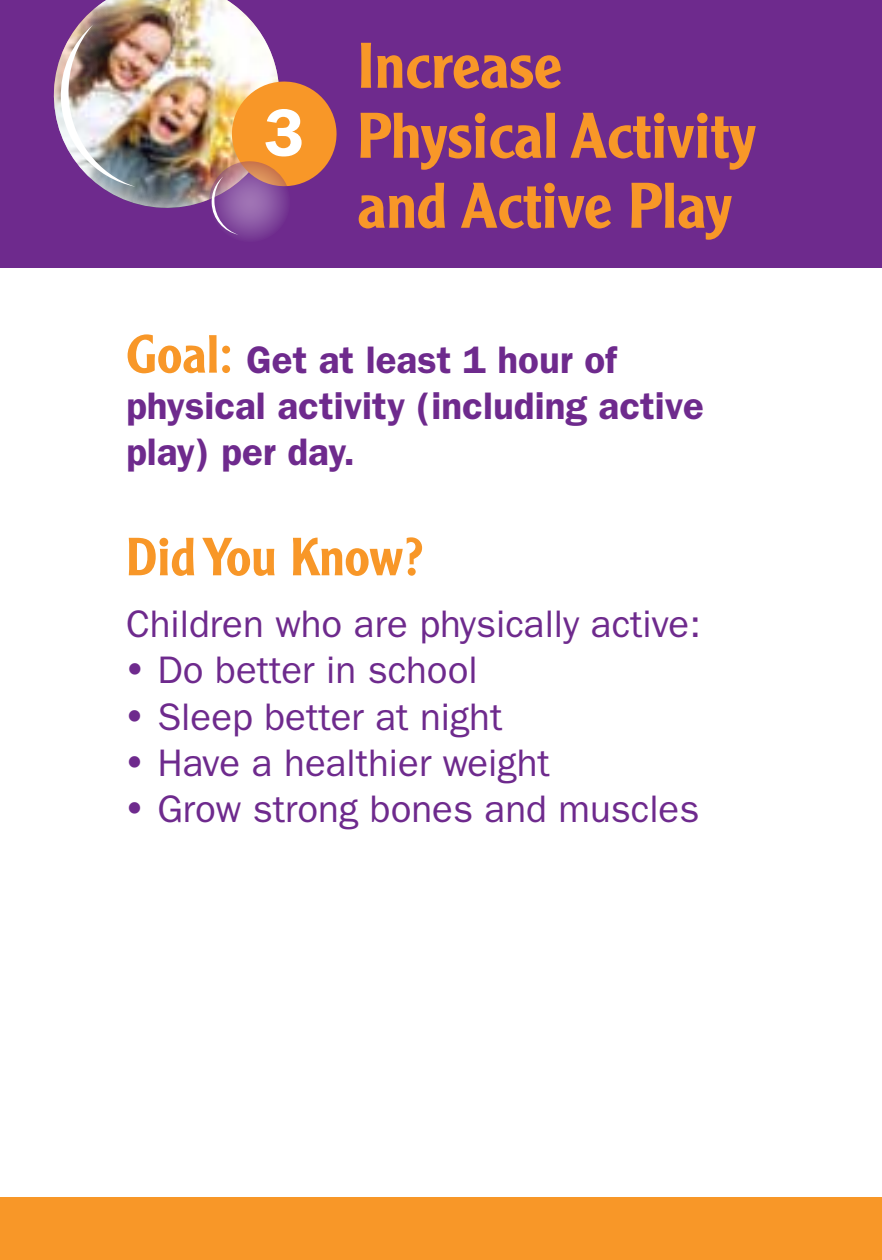
<style>
.page{position:relative;width:882px;height:1260px;background:#fff}
.page>*{position:absolute;margin:0;border:0;box-sizing:border-box;transform-origin:0 0}
.t1{font:600 67.2px "ITC Franklin Gothic Std";color:#fff}
.t2{font:500 63px/70px "Clearface Gothic LT Std";color:#f89728}
.t3{font:500 52.5px "Clearface Gothic LT Std";color:#f89728}
.t4{font:38.5px "ITC Franklin Gothic Std";color:#6e2a8d}
.t5{font:600 38.5px/46.2px "ITC Franklin Gothic Std";color:#6e2a8d}
.s1{font-family:"Clearface Gothic LT Std";font-weight:500;font-size:52.5px;color:#f89728}
</style>
<div class="page">
<div style="left:0;top:1197px;width:882px;height:63px;background:#f89728"></div>
<div style="left:0;top:0;width:882px;height:268px;background:#6e2a8d"></div>
<img style="left:53px;top:0;width:226px;height:208px">
<svg style="left:208px;top:160px;width:83px;height:83px"></svg>
<img style="left:211px;top:80px;width:126px;height:155px">
<h1 class="t1" style="left:264px;top:93px;width:42px">3</h1>
<h2 class="t2" style="left:357px;top:30px;width:400px">Increase<br>Physical Activity and Active Play</h2>
<p class="t5" style="left:126px;top:336px;width:580px"><span class="s1">Goal:</span> Get at least 1 hour of physical activity (including active play) per day.</p>
<h3 class="t3" style="left:126px;top:524px;width:299px">Did You Know?</h3>
<p class="t4" style="left:126px;top:602px;width:576px">Children who are physically active:</p>
<p class="t4" style="left:126px;top:648px;width:353px">• Do better in school</p>
<p class="t4" style="left:126px;top:694px;width:378px">• Sleep better at night</p>
<p class="t4" style="left:126px;top:741px;width:426px">• Have a healthier weight</p>
<p class="t4" style="left:126px;top:787px;width:575px">• Grow strong bones and muscles</p>
</div>
